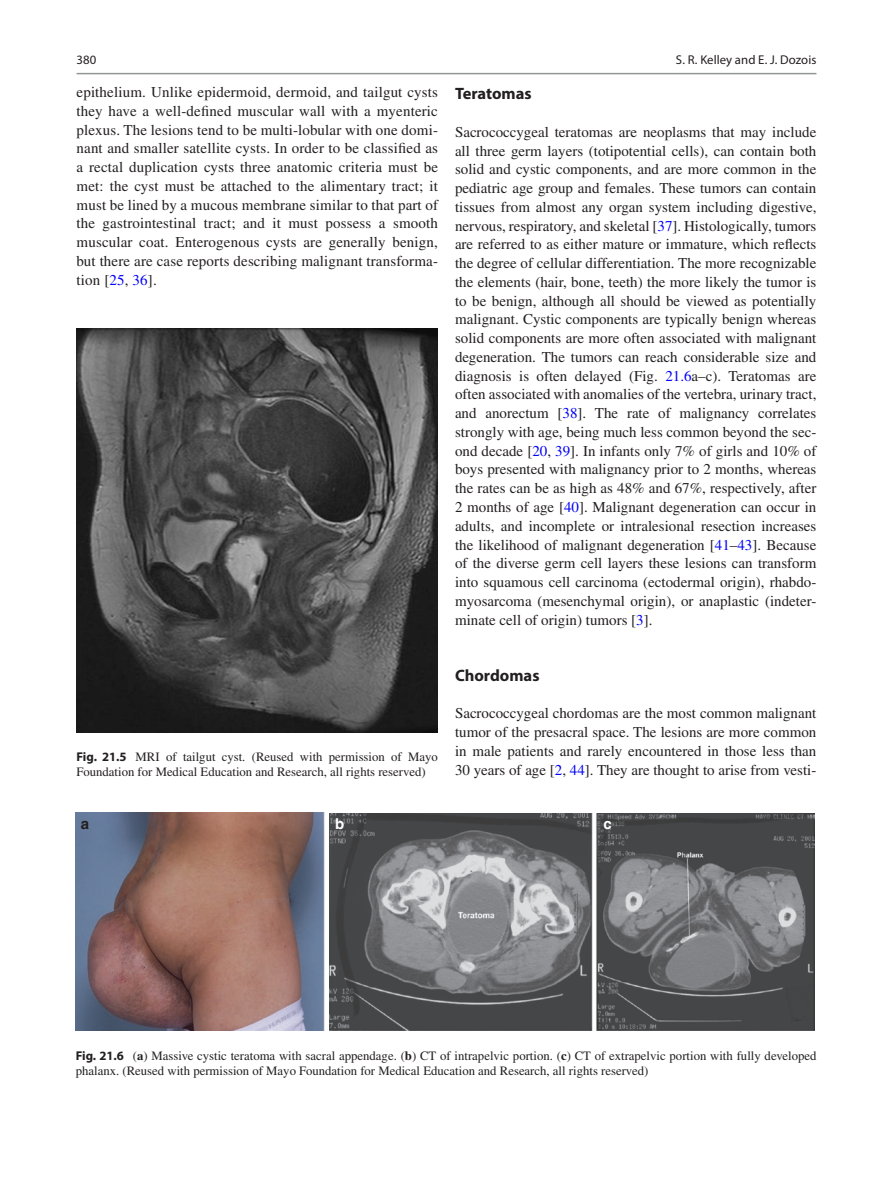
<style>
.page{position:relative;width:893px;height:1187px;background:#fff}
.page>*{position:absolute;margin:0;border:0;box-sizing:border-box;transform-origin:0 0}
.t1{font:700 16.5px "Myriad Pro";color:#231f20}
.t2{font:15px/18.8px "Times LT Std";color:#231f20;text-align:justify}
.t3{font:700 15px "Helvetica";color:#fff}
.t4{font:700 15px "Helvetica";color:#231f20}
.t5{font:12.75px/15px "Times LT Std";color:#231f20}
.t6{font:12.75px "Myriad Pro Regular 2";letter-spacing:.005em;color:#231f20}
.t7{font:12.75px "Myriad Pro";color:#231f20}
.s1{color:#0000fa}
.s2{font-family:"Myriad Pro";font-weight:700}
.s3{font-weight:700}
</style>
<div class="page">
<img style="left:77px;top:328px;width:361px;height:404px">
<img style="left:76px;top:812px;width:248px;height:218px">
<img style="left:329px;top:813px;width:486px;height:217px">
<hr style="left:77px;top:73px;width:739px;height:1px;background:#939598">
<p class="t6" style="left:676px;top:52px;width:142px">S. R. Kelley and E. J. Dozois</p>
<p class="t7" style="left:77px;top:52px;width:21px">380</p>
<p class="t2" style="left:77px;top:83px;width:363px">epithelium. Unlike epidermoid, dermoid, and tailgut cysts they have a well-defined muscular wall with a myenteric plexus. The lesions tend to be multi-lobular with one domi&shy;nant and smaller satellite cysts. In order to be classified as a rectal duplication cysts three anatomic criteria must be met: the cyst must be attached to the alimentary tract; it must be lined by a mucous membrane similar to that part of the gastrointestinal tract; and it must possess a smooth muscular coat. Enterogenous cysts are generally benign, but there are case reports describing malignant transforma&shy;tion [<span class="s1">25</span>, <span class="s1">36</span>].</p>
<p class="t1" style="left:455px;top:83px;width:78px">Teratomas</p>
<p class="t2" style="left:455px;top:122px;width:363px">Sacrococcygeal teratomas are neoplasms that may include all three germ layers (totipotential cells), can contain both solid and cystic components, and are more common in the pediatric age group and females. These tumors can contain tissues from almost any organ system including digestive, nervous, respiratory, and skeletal [<span class="s1">37</span>]. Histologically, tumors are referred to as either mature or immature, which reflects the degree of cellular differentiation. The more recognizable the elements (hair, bone, teeth) the more likely the tumor is to be benign, although all should be viewed as potentially malignant. Cystic components are typically benign whereas solid components are more often associated with malignant degeneration. The tumors can reach considerable size and diagnosis is often delayed (Fig. <span class="s1">21.6</span>a–c). Teratomas are often associated with anomalies of the vertebra, urinary tract, and anorectum [<span class="s1">38</span>]. The rate of malignancy correlates strongly with age, being much less common beyond the sec&shy;ond decade [<span class="s1">20</span>, <span class="s1">39</span>]. In infants only 7% of girls and 10% of boys presented with malignancy prior to 2 months, whereas the rates can be as high as 48% and 67%, respectively, after 2 months of age [<span class="s1">40</span>]. Malignant degeneration can occur in adults, and incomplete or intralesional resection increases the likelihood of malignant degeneration [<span class="s1">41</span>–<span class="s1">43</span>]. Because of the diverse germ cell layers these lesions can transform into squamous cell carcinoma (ectodermal origin), rhabdo&shy;myosarcoma (mesenchymal origin), or anaplastic (indeter&shy;minate cell of origin) tumors [<span class="s1">3</span>].</p>
<p class="t5" style="left:77px;top:749px;width:363px"><span class="s2">Fig. 21.5</span> MRI of tailgut cyst. (Reused with permission of Mayo<br>Foundation for Medical Education and Research, all rights reserved)</p>
<p class="t1" style="left:455px;top:664px;width:86px">Chordomas</p>
<p class="t2" style="left:455px;top:703px;width:363px">Sacrococcygeal chordomas are the most common malignant tumor of the presacral space. The lesions are more common in male patients and rarely encountered in those less than 30 years of age [<span class="s1">2</span>, <span class="s1">44</span>]. They are thought to arise from vesti-</p>
<p class="t4" style="left:81px;top:814px;width:10px">a</p>
<p class="t3" style="left:335px;top:814px;width:11px">b</p>
<p class="t3" style="left:603px;top:814px;width:10px">c</p>
<p class="t5" style="left:76px;top:1047px;width:742px"><span class="s2">Fig. 21.6</span> (<span class="s3">a</span>) Massive cystic teratoma with sacral appendage. (<span class="s3">b</span>) CT of intrapelvic portion. (<span class="s3">c</span>) CT of extrapelvic portion with fully developed phalanx. (Reused with permission of Mayo Foundation for Medical Education and Research, all rights reserved)</p>
</div>
